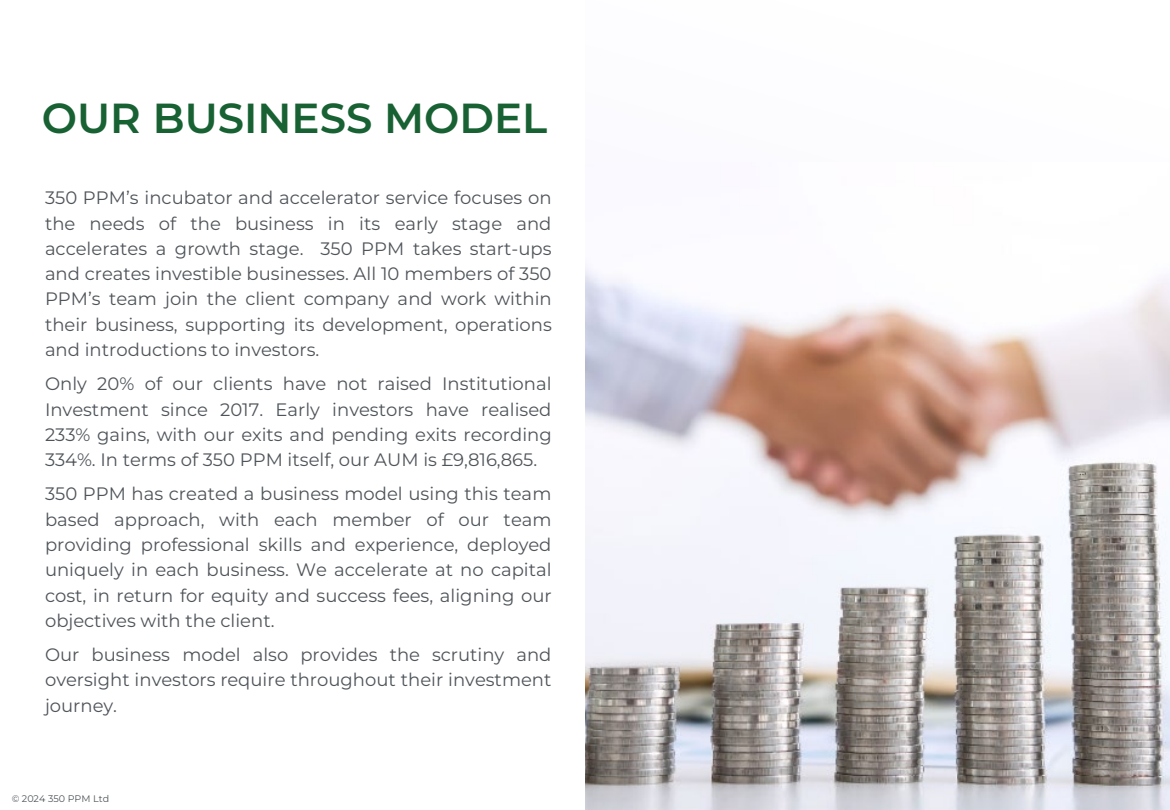
<style>
.page{position:relative;width:1170px;height:810px;background:#fff}
.page>*{position:absolute;margin:0;border:0;box-sizing:border-box;transform-origin:0 0}
.t1{font:600 42px "Montserrat";color:#186133}
.t2{font:18px/25.3px "Montserrat";color:#50555a;text-align:justify}
.t3{font:9.6px "Montserrat";color:#50555a}
</style>
<div class="page">
<img style="left:585px;top:266px;width:585px;height:544px">
<h2 class="t1" style="left:42px;top:90px;width:507px">OUR BUSINESS MODEL</h2>
<p class="t2" style="left:45px;top:185px;width:508px">350 PPM’s incubator and accelerator service focuses on the needs of the business in its early stage and accelerates a growth stage. 350 PPM takes start-ups and creates investible businesses. All 10 members of 350<br>PPM’s team join the client company and work within their business, supporting its development, operations and introductions to investors.</p>
<p class="t2" style="left:45px;top:371px;width:508px">Only 20% of our clients have not raised Institutional Investment since 2017. Early investors have realised 233% gains, with our exits and pending exits recording 334%. In terms of 350 PPM itself, our AUM is £9,816,865.</p>
<p class="t2" style="left:45px;top:481px;width:508px">350 PPM has created a business model using this team based approach, with each member of our team providing professional skills and experience, deployed uniquely in each business. We accelerate at no capital cost, in return for equity and success fees, aligning our objectives with the client.</p>
<p class="t2" style="left:45px;top:641px;width:508px">Our business model also provides the scrutiny and oversight investors require throughout their investment journey.</p>
<p class="t3" style="left:12px;top:792px;width:99px">© 2024 350 PPM Ltd</p>
</div>
